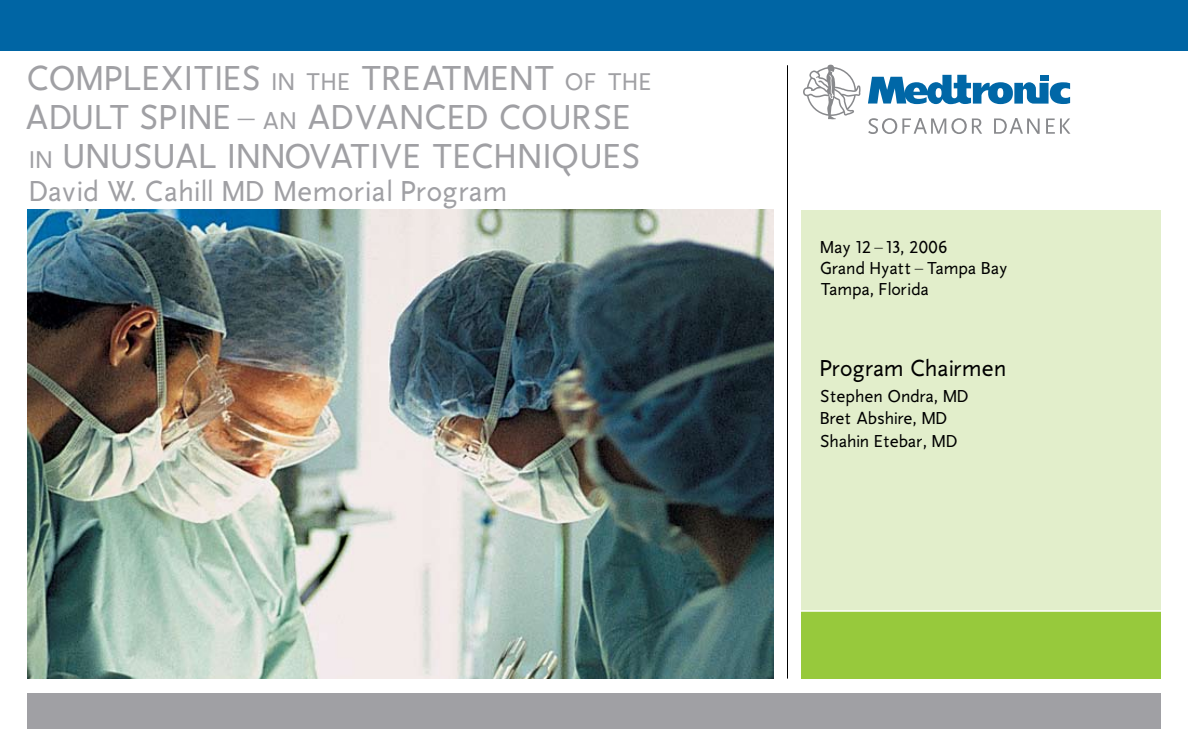
<style>
.page{position:relative;width:1188px;height:756px;background:#fff}
.page>*{position:absolute;margin:0;border:0;box-sizing:border-box;transform-origin:0 0}
.t1{font:36px/39px "AS Full Life Sans";letter-spacing:.02em;color:#a0a0a4}
.t2{font:30px "AS Full Life Sans";letter-spacing:.02em;color:#a0a0a4}
.t3{font:24px "AS Full Life Sans";letter-spacing:.01em;color:#000}
.t4{font:18px/21px "AS Full Life Sans";letter-spacing:.01em;color:#000}
.s1{font-size:25.2px}
</style>
<div class="page">
<div style="left:801px;top:210px;width:360px;height:469px;background:#e2eecb"></div>
<svg style="left:868px;top:118px;width:114px;height:16px"></svg>
<svg style="left:994px;top:118px;width:46px;height:16px"></svg>
<svg style="left:1046px;top:118px;width:24px;height:16px"></svg>
<svg style="left:868px;top:75px;width:202px;height:29px"></svg>
<div style="left:1040px;top:75px;width:9px;height:6px;background:#0067a7"></div>
<svg style="left:803px;top:65px;width:58px;height:54px"></svg>
<img style="left:27px;top:210px;width:747px;height:469px">
<hr style="left:787px;top:65px;width:1px;height:614px;background:#000">
<div style="left:27px;top:693px;width:1134px;height:36px;background:#a0a0a4"></div>
<div style="left:801px;top:611px;width:360px;height:68px;background:#97c93c"></div>
<hr style="left:796px;top:610px;width:370px;height:2px;background:#fff">
<div style="left:0;top:0;width:1188px;height:51px;background:#0065a4"></div>
<h1 class="t1" style="left:26px;top:59px;width:628px">COMPLEXITIES <span class="s1">IN THE</span> TREATMENT <span class="s1">OF THE<br></span>ADULT SPINE – <span class="s1">AN</span> ADVANCED COURSE<br><span class="s1">IN</span> UNUSUAL INNOVATIVE TECHNIQUES</h1>
<h2 class="t2" style="left:30px;top:174px;width:480px">David W. Cahill MD Memorial Program</h2>
<p class="t4" style="left:820px;top:237px;width:189px">May 12 – 13, 2006<br>Grand Hyatt –Tampa Bay<br>Tampa, Florida</p>
<h3 class="t3" style="left:820px;top:355px;width:188px">Program Chairmen</h3>
<p class="t4" style="left:820px;top:385px;width:150px;line-height:22.5px">Stephen Ondra, MD<br>Bret Abshire, MD<br>Shahin Etebar, MD</p>
</div>
